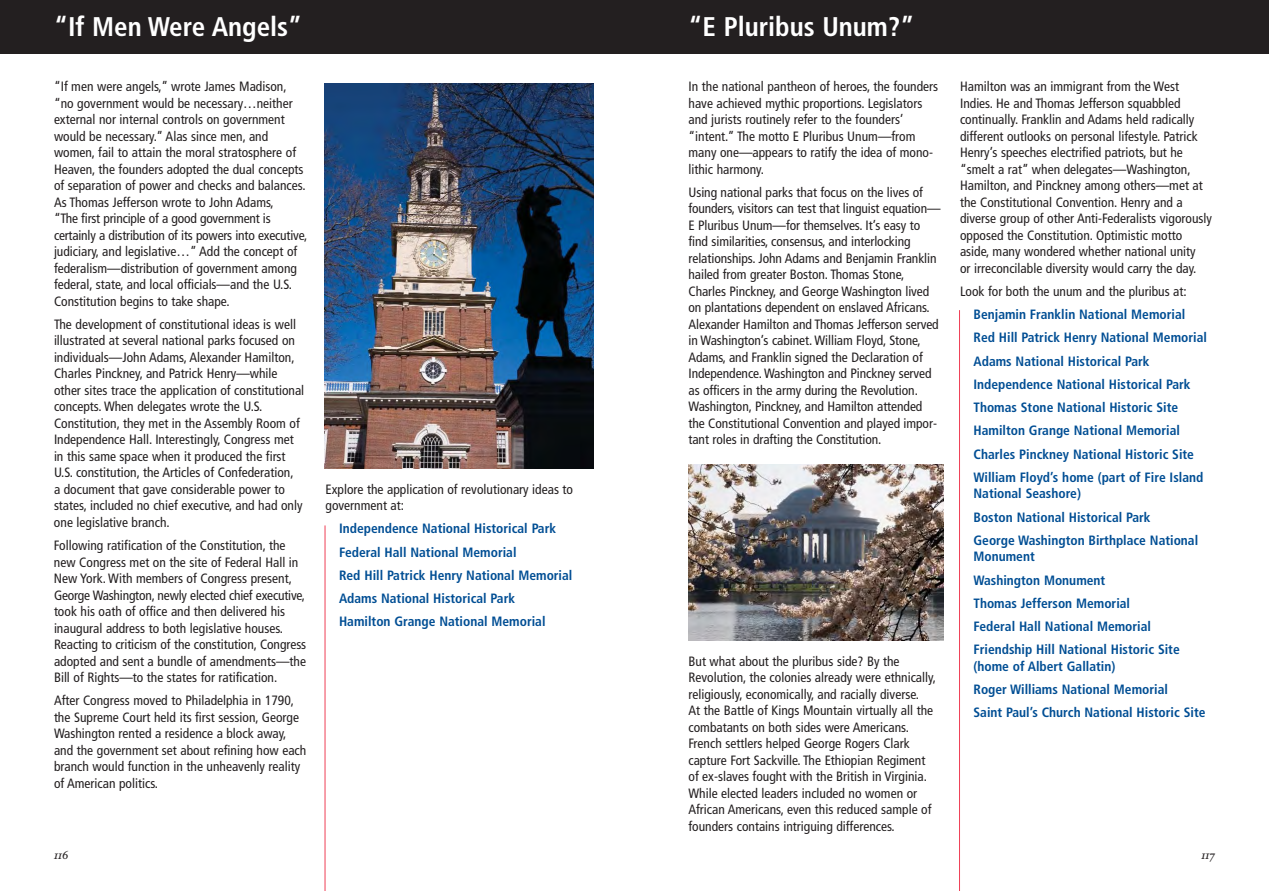
<style>
.page{position:relative;width:1269px;height:891px;background:#fff}
.page>*{position:absolute;margin:0;border:0;box-sizing:border-box;transform-origin:0 0}
.t1{font:700 condensed 27px "Frutiger";color:#fff}
.t2{font:condensed 13.5px/16.5px "Frutiger";color:#231f20}
.t3{font:700 condensed 13.5px/23.2px "Frutiger";color:#004e94}
.t4{font:italic 11.25px "NPS Rawlinson Two";color:#231f20}
</style>
<div class="page">
<hr style="left:325px;top:525px;width:1px;height:366px;background:#ef3f56">
<hr style="left:959px;top:310px;width:1px;height:581px;background:#ef3f56">
<div style="left:0;top:0;width:634px;height:54px;background:#231f20"></div>
<div style="left:634px;top:0;width:635px;height:54px;background:#231f20"></div>
<img style="left:325px;top:83px;width:269px;height:386px">
<img style="left:688px;top:464px;width:255px;height:176px">
<p class="t1" style="left:54px;top:16px;width:250px">“If Men Were Angels”</p>
<p class="t1" style="left:688px;top:16px;width:227px">“E Pluribus Unum?”</p>
<p class="t2" style="left:54px;top:79px;width:255px">“If men were angels,” wrote James Madison, “no government would be necessary…neither external nor internal controls on government would be necessary.” Alas since men, and women, fail to attain the moral stratosphere of Heaven, the founders adopted the dual concepts of separation of power and checks and balances.<br>As Thomas Jefferson wrote to John Adams,<br>“The first principle of a good government is certainly a distribution of its powers into executive, judiciary, and legislative…” Add the concept of federalism—distribution of government among federal, state, and local officials—and the U.S.<br>Constitution begins to take shape.</p>
<p class="t2" style="left:54px;top:317px;width:252px">The development of constitutional ideas is well illustrated at several national parks focused on individuals—John Adams, Alexander Hamilton, Charles Pinckney, and Patrick Henry—while other sites trace the application of constitutional concepts. When delegates wrote the U.S.<br>Constitution, they met in the Assembly Room of Independence Hall. Interestingly, Congress met in this same space when it produced the first</p>
<p class="t2" style="left:54px;top:466px;width:250px">U.S. constitution, the Articles of Confederation, a document that gave considerable power to states, included no chief executive, and had only one legislative branch.</p>
<p class="t2" style="left:54px;top:538px;width:254px">Following ratification of the Constitution, the new Congress met on the site of Federal Hall in New York. With members of Congress present, George Washington, newly elected chief executive, took his oath of office and then delivered his inaugural address to both legislative houses.<br>Reacting to criticism of the constitution, Congress adopted and sent a bundle of amendments—the Bill of Rights—to the states for ratification.</p>
<p class="t2" style="left:54px;top:694px;width:254px">After Congress moved to Philadelphia in 1790, the Supreme Court held its first session, George Washington rented a residence a block away, and the government set about refining how each branch would function in the unheavenly reality of American politics.</p>
<p class="t2" style="left:688px;top:79px;width:251px">In the national pantheon of heroes, the founders have achieved mythic proportions. Legislators and jurists routinely refer to the founders’ “intent.” The motto E Pluribus Unum—from many one—appears to ratify the idea of mono&shy;lithic harmony.</p>
<p class="t2" style="left:688px;top:185px;width:254px">Using national parks that focus on the lives of founders, visitors can test that linguist equation— E Pluribus Unum—for themselves. It’s easy to find similarities, consensus, and interlocking relationships. John Adams and Benjamin Franklin hailed from greater Boston. Thomas Stone, Charles Pinckney, and George Washington lived on plantations dependent on enslaved Africans.<br>Alexander Hamilton and Thomas Jefferson served in Washington’s cabinet. William Floyd, Stone, Adams, and Franklin signed the Declaration of Independence. Washington and Pinckney served as officers in the army during the Revolution.<br>Washington, Pinckney, and Hamilton attended the Constitutional Convention and played impor&shy;tant roles in drafting the Constitution.</p>
<p class="t2" style="left:326px;top:482px;width:249px">Explore the application of revolutionary ideas to government at:</p>
<p class="t3" style="left:339px;top:518px;width:235px">Independence National Historical Park Federal Hall National Memorial<br>Red Hill Patrick Henry National Memorial Adams National Historical Park<br>Hamilton Grange National Memorial</p>
<p class="t2" style="left:688px;top:654px;width:249px">But what about the pluribus side? By the Revolution, the colonies already were ethnically, religiously, economically, and racially diverse.<br>At the Battle of Kings Mountain virtually all the combatants on both sides were Americans.<br>French settlers helped George Rogers Clark capture Fort Sackville. The Ethiopian Regiment of ex-slaves fought with the British in Virginia.<br>While elected leaders included no women or African Americans, even this reduced sample of founders contains intriguing differences.</p>
<p class="t2" style="left:960px;top:79px;width:253px">Hamilton was an immigrant from the West Indies. He and Thomas Jefferson squabbled continually. Franklin and Adams held radically different outlooks on personal lifestyle. Patrick Henry’s speeches electrified patriots, but he “smelt a rat” when delegates—Washington, Hamilton, and Pinckney among others—met at the Constitutional Convention. Henry and a diverse group of other Anti-Federalists vigorously opposed the Constitution. Optimistic motto aside, many wondered whether national unity<br>or irreconcilable diversity would carry the day.</p>
<p class="t2" style="left:960px;top:284px;width:228px">Look for both the unum and the pluribus at:</p>
<p class="t3" style="left:974px;top:304px;width:235px">Benjamin Franklin National Memorial Red Hill Patrick Henry National Memorial Adams National Historical Park Independence National Historical Park Thomas Stone National Historic Site Hamilton Grange National Memorial Charles Pinckney National Historic Site William Floyd’s home (part of Fire Island</p>
<p class="t3" style="left:974px;top:483px;width:226px">National Seashore)<br>Boston National Historical Park<br>George Washington Birthplace National</p>
<p class="t3" style="left:974px;top:546px;width:208px">Monument<br>Washington Monument<br>Thomas Jefferson Memorial<br>Federal Hall National Memorial<br>Friendship Hill National Historic Site</p>
<p class="t3" style="left:974px;top:656px;width:233px">(home of Albert Gallatin)<br>Roger Williams National Memorial<br>Saint Paul’s Church National Historic Site</p>
<p class="t4" style="left:54px;top:851px;width:16px">116</p>
<p class="t4" style="left:1201px;top:851px;width:15px">117</p>
</div>
